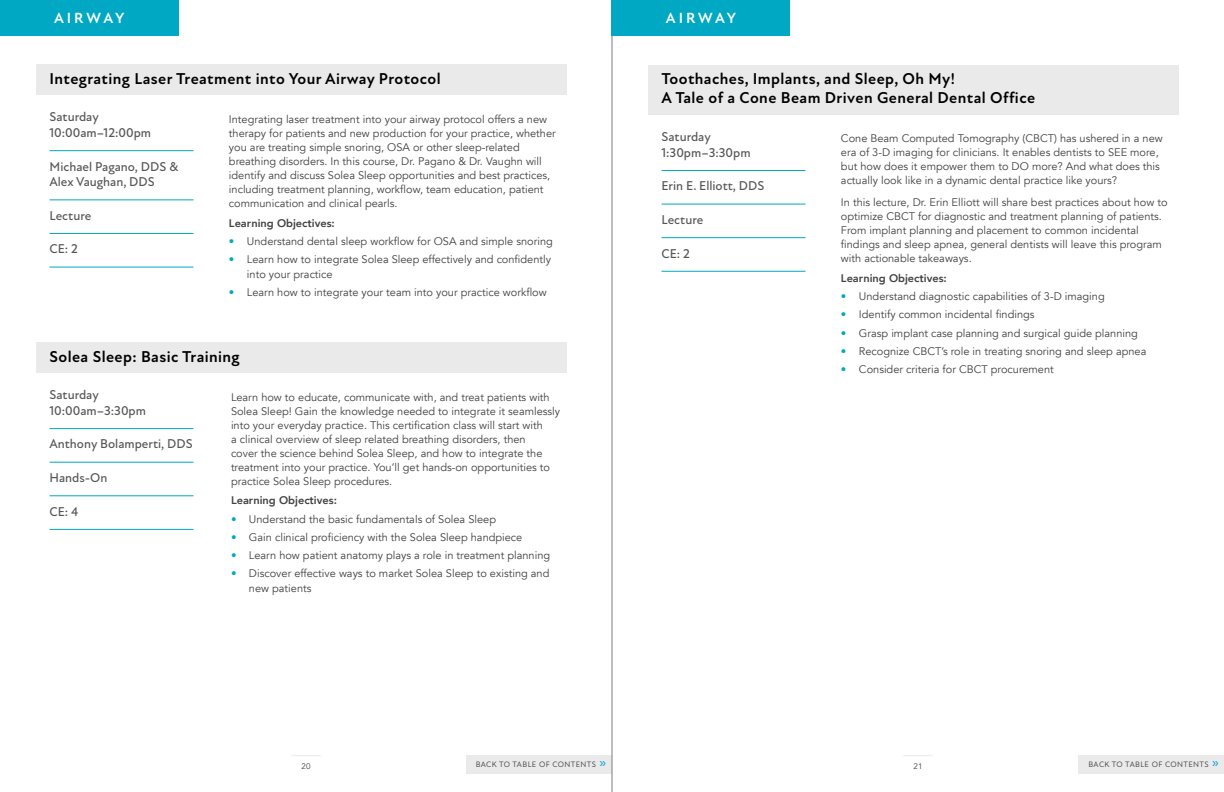
<style>
.page{position:relative;width:1224px;height:792px;background:#fff}
.page>*{position:absolute;margin:0;border:0;box-sizing:border-box;transform-origin:0 0}
.t1{font:700 16px/19.2px "New Atten";letter-spacing:.025em;color:#000}
.t2{font:700 15px "New Atten";letter-spacing:.19em;color:#fff}
.t3{font:500 13px/15.6px "New Atten";color:#565659}
.t4{font:11px/14px "Avenir";color:#414042}
.t5{font:800 11px "Avenir";color:#414042}
.t6{font:8px "New Atten";letter-spacing:.05em;color:#414042}
.t7{font:8px "Avenir";color:#414042}
.s1{color:#00a8c4}
.s2{font-size:14px;color:#009ddc}
</style>
<div class="page">
<hr style="left:291px;top:755px;width:30px;height:1px;background:#ebeaea">
<div style="left:1079px;top:755px;width:145px;height:19px;background:#ebeaea"></div>
<div style="left:466px;top:755px;width:145px;height:19px;background:#ebeaea"></div>
<hr style="left:903px;top:755px;width:30px;height:1px;background:#ebeaea">
<hr style="left:612px;top:0;width:1px;height:792px;background:#7b7c7f">
<hr style="left:50px;top:150px;width:144px;height:1px;background:#00a8c4">
<hr style="left:50px;top:200px;width:144px;height:1px;background:#00a8c4">
<hr style="left:50px;top:233px;width:144px;height:1px;background:#00a8c4">
<hr style="left:50px;top:267px;width:144px;height:1px;background:#00a8c4">
<div style="left:36px;top:65px;width:531px;height:30px;background:#ebeaea"></div>
<div style="left:0;top:0;width:178px;height:36px;background:#00a8c4"></div>
<hr style="left:50px;top:428px;width:144px;height:1px;background:#00a8c4">
<hr style="left:50px;top:462px;width:144px;height:1px;background:#00a8c4">
<hr style="left:50px;top:496px;width:144px;height:1px;background:#00a8c4">
<hr style="left:50px;top:529px;width:144px;height:1px;background:#00a8c4">
<div style="left:36px;top:343px;width:531px;height:30px;background:#ebeaea"></div>
<div style="left:612px;top:0;width:178px;height:36px;background:#00a8c4"></div>
<div style="left:648px;top:65px;width:531px;height:50px;background:#ebeaea"></div>
<hr style="left:662px;top:170px;width:144px;height:1px;background:#00a8c4">
<hr style="left:662px;top:204px;width:144px;height:1px;background:#00a8c4">
<hr style="left:662px;top:237px;width:144px;height:1px;background:#00a8c4">
<hr style="left:662px;top:271px;width:144px;height:1px;background:#00a8c4">
<h2 class="t2" style="left:54px;top:9px;width:72px">AIRWAY</h2>
<h1 class="t1" style="left:50px;top:69px;width:393px">Integrating Laser Treatment into Your Airway Protocol</h1>
<p class="t3" style="left:50px;top:109px;width:103px">Saturday<br>10:00am–12:00pm</p>
<p class="t3" style="left:50px;top:159px;width:130px">Michael Pagano, DDS &amp;<br>Alex Vaughan, DDS</p>
<p class="t3" style="left:50px;top:208px;width:43px">Lecture</p>
<p class="t3" style="left:50px;top:241px;width:30px">CE: 2</p>
<p class="t4" style="left:229px;top:112px;width:328px">Integrating laser treatment into your airway protocol offers a new therapy for patients and new production for your practice, whether you are treating simple snoring, OSA or other sleep-related breathing disorders. In this course, Dr. Pagano &amp; Dr. Vaughn will identify and discuss Solea Sleep opportunities and best practices, including treatment planning, workflow, team education, patient communication and clinical pearls.</p>
<p class="t5" style="left:229px;top:213px;width:107px">Learning Objectives:</p>
<p class="t4" style="left:229px;top:234px;width:325px"><span class="s1">•</span> Understand dental sleep workflow for OSA and simple snoring</p>
<p class="t4" style="left:247px;top:252px;width:306px;line-height:15px;text-indent:-18px"><span class="s1">•</span> Learn how to integrate Solea Sleep effectively and confidently into your practice</p>
<p class="t4" style="left:229px;top:285px;width:319px"><span class="s1">•</span> Learn how to integrate your team into your practice workflow</p>
<h1 class="t1" style="left:50px;top:347px;width:192px">Solea Sleep: Basic Training</h1>
<p class="t4" style="left:231px;top:390px;width:331px">Learn how to educate, communicate with, and treat patients with Solea Sleep! Gain the knowledge needed to integrate it seamlessly into your everyday practice. This certification class will start with<br>a clinical overview of sleep related breathing disorders, then<br>cover the science behind Solea Sleep, and how to integrate the treatment into your practice. You’ll get hands-on opportunities to practice Solea Sleep procedures.</p>
<p class="t5" style="left:231px;top:491px;width:107px">Learning Objectives:</p>
<p class="t4" style="left:231px;top:512px;width:267px"><span class="s1">•</span> Understand the basic fundamentals of Solea Sleep</p>
<p class="t4" style="left:231px;top:530px;width:293px"><span class="s1">•</span> Gain clinical proficiency with the Solea Sleep handpiece</p>
<p class="t4" style="left:231px;top:548px;width:321px"><span class="s1">•</span> Learn how patient anatomy plays a role in treatment planning</p>
<p class="t4" style="left:249px;top:566px;width:302px;line-height:15px;text-indent:-18px"><span class="s1">•</span> Discover effective ways to market Solea Sleep to existing and new patients</p>
<p class="t3" style="left:50px;top:387px;width:98px">Saturday<br>10:00am–3:30pm</p>
<p class="t3" style="left:50px;top:436px;width:145px">Anthony Bolamperti, DDS</p>
<p class="t3" style="left:50px;top:470px;width:59px">Hands-On</p>
<p class="t3" style="left:50px;top:504px;width:31px">CE: 4</p>
<h2 class="t2" style="left:666px;top:9px;width:72px">AIRWAY</h2>
<h1 class="t1" style="left:662px;top:69px;width:375px">Toothaches, Implants, and Sleep, Oh My!<br>A Tale of a Cone Beam Driven General Dental Office</h1>
<p class="t3" style="left:662px;top:129px;width:91px">Saturday<br>1:30pm–3:30pm</p>
<p class="t3" style="left:662px;top:178px;width:104px">Erin E. Elliott, DDS</p>
<p class="t3" style="left:662px;top:212px;width:43px">Lecture</p>
<p class="t3" style="left:662px;top:246px;width:30px">CE: 2</p>
<p class="t4" style="left:841px;top:132px;width:323px">Cone Beam Computed Tomography (CBCT) has ushered in a new era of 3-D imaging for clinicians. It enables dentists to SEE more, but how does it empower them to DO more? And what does this actually look like in a dynamic dental practice like yours?</p>
<p class="t4" style="left:841px;top:196px;width:328px">In this lecture, Dr. Erin Elliott will share best practices about how to optimize CBCT for diagnostic and treatment planning of patients.<br>From implant planning and placement to common incidental findings and sleep apnea, general dentists will leave this program with actionable takeaways.</p>
<p class="t5" style="left:841px;top:269px;width:107px">Learning Objectives:</p>
<p class="t4" style="left:841px;top:290px;width:265px"><span class="s1">•</span> Understand diagnostic capabilities of 3-D imaging</p>
<p class="t4" style="left:841px;top:308px;width:195px"><span class="s1">•</span> Identify common incidental findings</p>
<p class="t4" style="left:841px;top:326px;width:299px"><span class="s1">•</span> Grasp implant case planning and surgical guide planning</p>
<p class="t4" style="left:841px;top:344px;width:307px"><span class="s1">•</span> Recognize CBCT’s role in treating snoring and sleep apnea</p>
<p class="t4" style="left:841px;top:362px;width:214px"><span class="s1">•</span> Consider criteria for CBCT procurement</p>
<p class="t7" style="left:302px;top:761px;width:10px">20</p>
<p class="t6" style="left:476px;top:760px;width:132px">BACK TO TABLE OF CONTENTS <span class="s2">»</span></p>
<p class="t7" style="left:914px;top:761px;width:10px">21</p>
<p class="t6" style="left:1088px;top:760px;width:132px">BACK TO TABLE OF CONTENTS <span class="s2">»</span></p>
</div>
